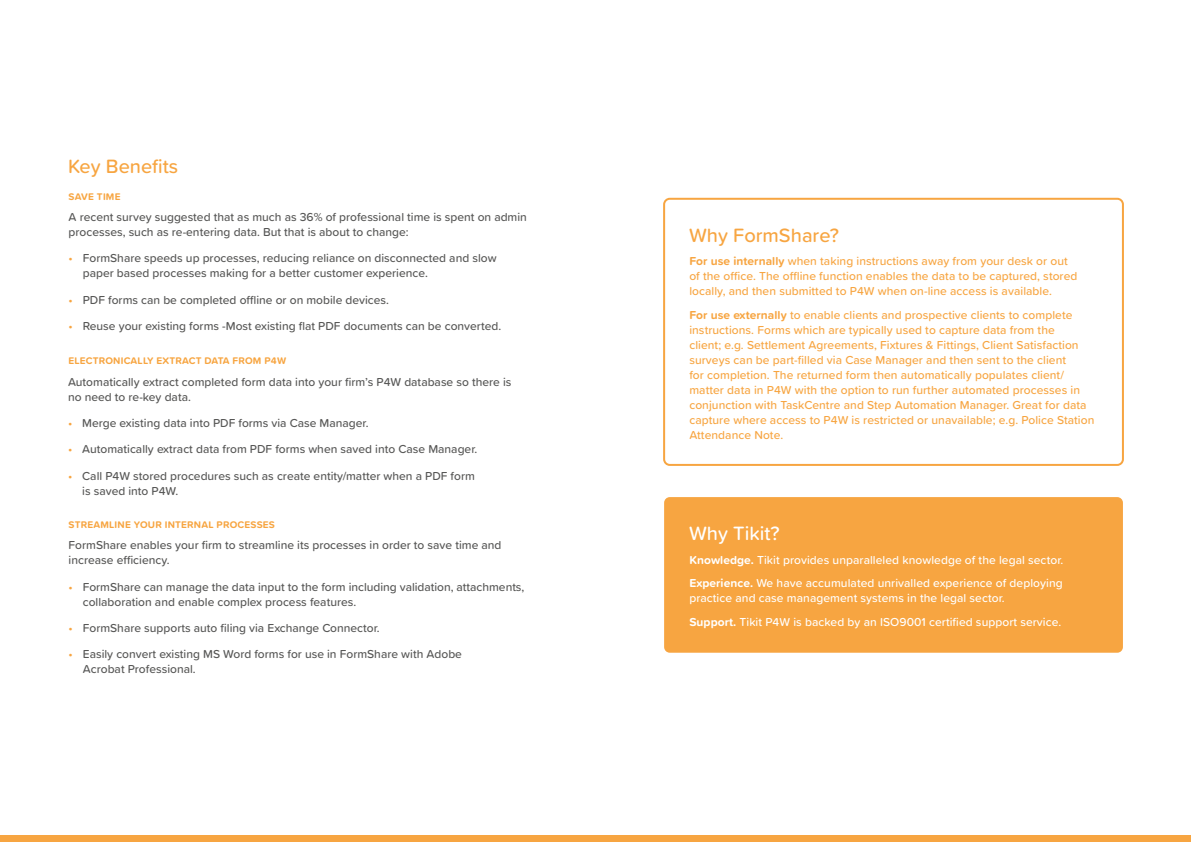
<style>
.page{position:relative;width:1191px;height:842px;background:#fff}
.page>*{position:absolute;margin:0;border:0;box-sizing:border-box;transform-origin:0 0}
.t1{font:500 20px "Proxima Soft";color:#f7a541}
.t2{font:500 20px "Proxima Soft";color:#fff}
.t3{font:500 12px/15px "Proxima Soft";color:#575756}
.t4{font:500 12px/15px "Proxima Soft";letter-spacing:.005em;color:#f7a541}
.t5{font:500 12px/23.5px "Proxima Soft";letter-spacing:.005em;color:#fff}
.t6{font:700 10px "Proxima Soft";letter-spacing:.02em;color:#f7a541}
.s1{color:#f7a541}
.s2{font-weight:700}
</style>
<div class="page">
<div style="left:0;top:835px;width:1191px;height:7px;background:#f7a541"></div>
<div style="left:663px;top:198px;width:461px;height:268px;border:2px solid #f7a541;border-radius:6px"></div>
<div style="left:664px;top:497px;width:459px;height:156px;background:#f7a541;border-radius:6px"></div>
<h1 class="t1" style="left:68px;top:151px;width:112px">Key Benefits</h1>
<p class="t3" style="left:69px;top:209px;width:460px">A recent survey suggested that as much as 36% of professional time is spent on admin processes, such as re-entering data. But that is about to change:</p>
<p class="t3" style="left:83px;top:250px;width:415px;text-indent:-14px"><span class="s1">•</span> FormShare speeds up processes, reducing reliance on disconnected and slow paper based processes making for a better customer experience.</p>
<p class="t3" style="left:69px;top:292px;width:322px"><span class="s1">•</span> PDF forms can be completed offline or on mobile devices.</p>
<p class="t3" style="left:69px;top:318px;width:434px"><span class="s1">•</span> Reuse your existing forms -Most existing flat PDF documents can be converted.</p>
<p class="t6" style="left:69px;top:189px;width:53px">SAVE TIME</p>
<p class="t6" style="left:68px;top:353px;width:219px">ELECTRONICALLY EXTRACT DATA FROM P4W</p>
<p class="t3" style="left:68px;top:374px;width:445px">Automatically extract completed form data into your firm’s P4W database so there is no need to re-key data.</p>
<p class="t3" style="left:68px;top:415px;width:302px"><span class="s1">•</span> Merge existing data into PDF forms via Case Manager.</p>
<p class="t3" style="left:68px;top:441px;width:411px"><span class="s1">•</span> Automatically extract data from PDF forms when saved into Case Manager.</p>
<p class="t3" style="left:82px;top:468px;width:394px;text-indent:-14px"><span class="s1">•</span> Call P4W stored procedures such as create entity/matter when a PDF form is saved into P4W.</p>
<p class="t6" style="left:69px;top:517px;width:208px">STREAMLINE YOUR INTERNAL PROCESSES</p>
<p class="t3" style="left:69px;top:537px;width:434px">FormShare enables your firm to streamline its processes in order to save time and increase efficiency.</p>
<p class="t3" style="left:83px;top:579px;width:443px;text-indent:-14px"><span class="s1">•</span> FormShare can manage the data input to the form including validation, attachments, collaboration and enable complex process features.</p>
<p class="t3" style="left:69px;top:620px;width:312px"><span class="s1">•</span> FormShare supports auto filing via Exchange Connector.</p>
<p class="t3" style="left:83px;top:646px;width:381px;text-indent:-14px"><span class="s1">•</span> Easily convert existing MS Word forms for use in FormShare with Adobe<br>Acrobat Professional.</p>
<h1 class="t1" style="left:689px;top:220px;width:151px">Why FormShare?</h1>
<p class="t4" style="left:689px;top:253px;width:389px"><span class="s2">For use internally</span> when taking instructions away from your desk or out of the office. The offline function enables the data to be captured, stored locally, and then submitted to P4W when on-line access is available.</p>
<p class="t4" style="left:689px;top:307px;width:406px"><span class="s2">For use externally</span> to enable clients and prospective clients to complete instructions. Forms which are typically used to capture data from the<br>client; e.g. Settlement Agreements, Fixtures &amp; Fittings, Client Satisfaction surveys can be part-filled via Case Manager and then sent to the client<br>for completion. The returned form then automatically populates client/ matter data in P4W with the option to run further automated processes in conjunction with TaskCentre and Step Automation Manager. Great for data capture where access to P4W is restricted or unavailable; e.g. Police Station Attendance Note.</p>
<h1 class="t2" style="left:689px;top:518px;width:92px">Why Tikit?</h1>
<p class="t5" style="left:689px;top:547px;width:375px"><span class="s2">Knowledge.</span> Tikit provides unparalleled knowledge of the legal sector.<br><span class="s2">Experience.</span> We have accumulated unrivalled experience of deploying</p>
<p class="t5" style="left:689px;top:586px;width:373px">practice and case management systems in the legal sector.<br><span class="s2">Support.</span> Tikit P4W is backed by an ISO9001 certified support service.</p>
</div>
